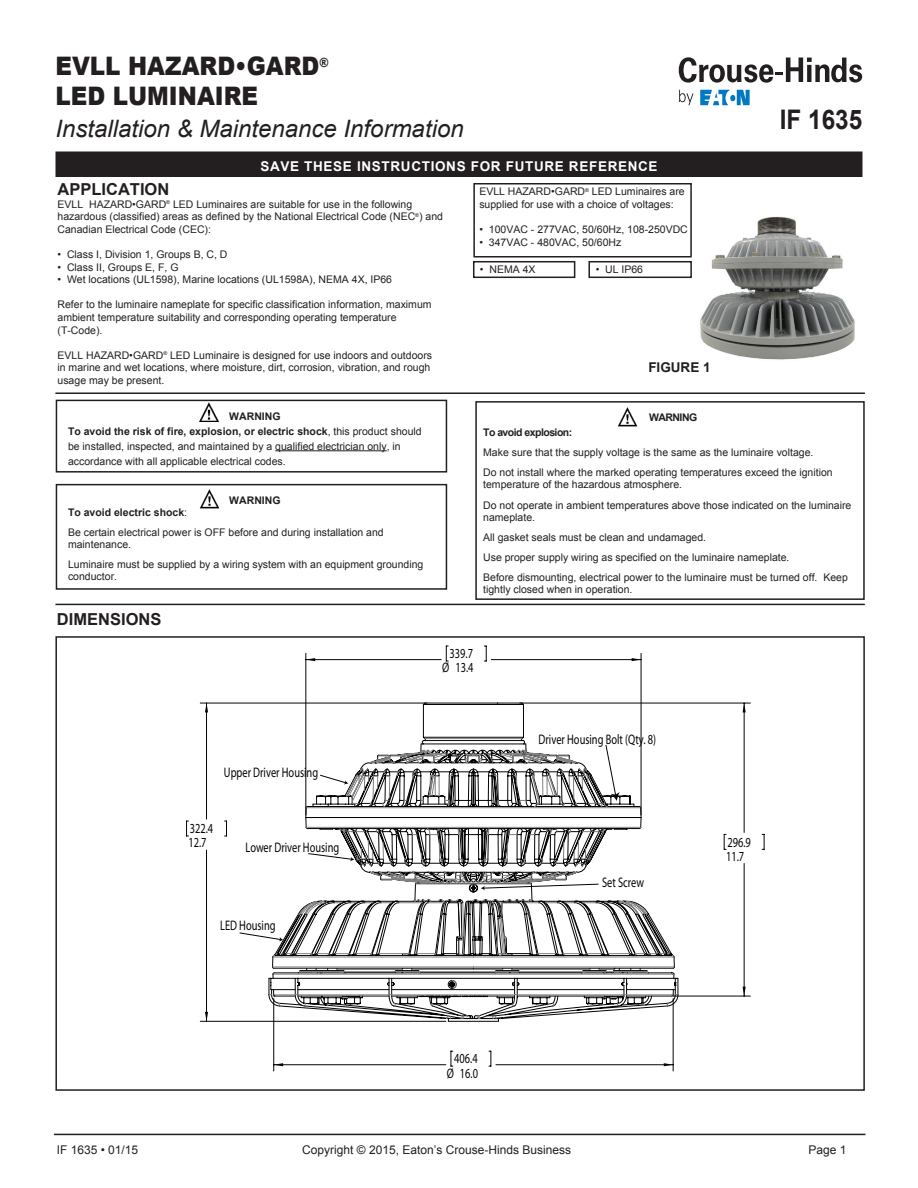
<style>
.page{position:relative;width:918px;height:1188px;background:#fff}
.page>*{position:absolute;margin:0;border:0;box-sizing:border-box;transform-origin:0 0}
.t1{font:700 27px "Arial";color:#231f20;scale:.9 1}
.t2{font:900 25.5px/30px "Arial";color:#231f20;scale:.9 1}
.t3{font:italic 24px "Arial";color:#231f20}
.t4{font:700 16.5px "Arial";color:#231f20}
.t5{font:13.8px/14.1px "Myriad Pro";color:#040503;text-align:center;scale:.75 1}
.t6{font:700 13.5px "Arial";letter-spacing:.05em;color:#fff}
.t7{font:700 13.5px "Arial";color:#231f20}
.t8{font:12px "Arial";color:#231f20}
.t9{font:10.5px/12.6px "Arial";color:#231f20}
.t10{font:700 10.5px "Arial";letter-spacing:-.05em;color:#231f20}
.t11{font:700 10.5px "Arial";color:#231f20}
.s1{font-weight:700}
</style>
<div class="page">
<hr style="left:54px;top:1134px;width:812px;height:1px;background:#231f20">
<div style="left:56px;top:152px;width:806px;height:24px;background:#231f20"></div>
<div style="left:56px;top:152px;width:806px;height:25px;border:2px solid #231f20"></div>
<svg style="left:700px;top:90px;width:50px;height:15px"></svg>
<svg style="left:679px;top:90px;width:14px;height:15px"></svg>
<svg style="left:679px;top:57px;width:183px;height:26px"></svg>
<img style="left:700px;top:216px;width:155px;height:144px">
<hr style="left:55px;top:392px;width:810px;height:2px;background:#231f20">
<div style="left:56px;top:400px;width:391px;height:73px;border:2px solid #231f20"></div>
<hr style="left:275px;top:450px;width:112px;height:1px;background:#231f20">
<img style="left:199px;top:403px;width:20px;height:19px">
<div style="left:56px;top:484px;width:391px;height:106px;border:2px solid #231f20"></div>
<img style="left:200px;top:489px;width:19px;height:19px">
<div style="left:475px;top:401px;width:390px;height:199px;border:2px solid #231f20"></div>
<img style="left:618px;top:407px;width:20px;height:20px">
<div style="left:473px;top:183px;width:219px;height:74px;border:2px solid #231f20"></div>
<div style="left:473px;top:261px;width:102px;height:17px;border:2px solid #231f20"></div>
<div style="left:588px;top:261px;width:104px;height:17px;border:2px solid #231f20"></div>
<hr style="left:55px;top:604px;width:810px;height:1px;background:#231f20">
<svg style="left:274px;top:977px;width:404px;height:42px"></svg>
<svg style="left:664px;top:1063px;width:9px;height:3px"></svg>
<svg style="left:274px;top:1063px;width:9px;height:3px"></svg>
<svg style="left:451px;top:1051px;width:2px;height:16px"></svg>
<svg style="left:489px;top:1051px;width:3px;height:16px"></svg>
<hr style="left:673px;top:999px;width:1px;height:72px;background:#040503">
<hr style="left:273px;top:999px;width:1px;height:72px;background:#040503">
<hr style="left:496px;top:1064px;width:177px;height:1px;background:#040503">
<hr style="left:274px;top:1064px;width:172px;height:1px;background:#040503">
<svg style="left:743px;top:704px;width:3px;height:8px"></svg>
<svg style="left:743px;top:987px;width:3px;height:9px"></svg>
<svg style="left:724px;top:834px;width:2px;height:16px"></svg>
<svg style="left:762px;top:834px;width:3px;height:16px"></svg>
<hr style="left:520px;top:703px;width:230px;height:1px;background:#040503">
<hr style="left:674px;top:996px;width:76px;height:1px;background:#040503">
<hr style="left:744px;top:703px;width:1px;height:129px;background:#040503">
<hr style="left:744px;top:863px;width:1px;height:133px;background:#040503">
<svg style="left:307px;top:658px;width:8px;height:3px"></svg>
<svg style="left:632px;top:658px;width:9px;height:3px"></svg>
<svg style="left:446px;top:646px;width:2px;height:16px"></svg>
<svg style="left:484px;top:646px;width:3px;height:16px"></svg>
<hr style="left:306px;top:653px;width:1px;height:162px;background:#040503">
<hr style="left:641px;top:653px;width:1px;height:162px;background:#040503">
<hr style="left:306px;top:659px;width:135px;height:1px;background:#040503">
<hr style="left:491px;top:659px;width:150px;height:1px;background:#040503">
<svg style="left:205px;top:706px;width:3px;height:6px"></svg>
<svg style="left:205px;top:1012px;width:3px;height:9px"></svg>
<svg style="left:186px;top:821px;width:2px;height:16px"></svg>
<svg style="left:225px;top:821px;width:2px;height:16px"></svg>
<hr style="left:200px;top:703px;width:227px;height:1px;background:#040503">
<hr style="left:200px;top:1021px;width:246px;height:1px;background:#040503">
<hr style="left:206px;top:703px;width:1px;height:116px;background:#040503">
<hr style="left:206px;top:850px;width:1px;height:171px;background:#040503">
<svg style="left:239px;top:703px;width:436px;height:302px"></svg>
<div style="left:55px;top:636px;width:810px;height:455px;border:2px solid #231f20"></div>
<h2 class="t2" style="left:56px;top:50px;width:305px">EVLL HAZARD•GARD<sup>®<br></sup>LED LUMINAIRE</h2>
<h3 class="t3" style="left:56px;top:113px;width:410px">Installation &amp; Maintenance Information</h3>
<p class="t6" style="left:260px;top:157px;width:399px">SAVE THESE INSTRUCTIONS FOR FUTURE REFERENCE</p>
<h1 class="t1" style="left:780px;top:102px;width:93px">IF 1635</h1>
<h3 class="t4" style="left:58px;top:178px;width:113px">APPLICATION</h3>
<p class="t9" style="left:58px;top:198px;width:387px">EVLL HAZARD•GARD<sup>®</sup> LED Luminaires are suitable for use in the following hazardous (classified) areas as defined by the National Electrical Code (NEC<sup>®</sup>) and<br>Canadian Electrical Code (CEC):</p>
<p class="t9" style="left:58px;top:248px;width:171px">• Class I, Division 1, Groups B, C, D</p>
<p class="t9" style="left:58px;top:261px;width:122px">• Class II, Groups E, F, G</p>
<p class="t9" style="left:58px;top:273px;width:336px">• Wet locations (UL1598), Marine locations (UL1598A), NEMA 4X, IP66</p>
<p class="t9" style="left:58px;top:299px;width:376px">Refer to the luminaire nameplate for specific classification information, maximum ambient temperature suitability and corresponding operating temperature (T-Code).</p>
<p class="t9" style="left:58px;top:349px;width:376px">EVLL HAZARD•GARD<sup>®</sup> LED Luminaire is designed for use indoors and outdoors in marine and wet locations, where moisture, dirt, corrosion, vibration, and rough usage may be present.</p>
<p class="t7" style="left:648px;top:358px;width:64px">FIGURE 1</p>
<p class="t9" style="left:68px;top:409px;width:355px;line-height:15px;text-indent:161px"><span class="s1">WARNING<br>To avoid the risk of fire, explosion, or electric shock</span>, this product should be installed, inspected, and maintained by a qualified electrician only, in accordance with all applicable electrical codes.</p>
<p class="t11" style="left:229px;top:493px;width:53px">WARNING</p>
<p class="t9" style="left:68px;top:502px;width:317px;line-height:20.1px"><span class="s1">To avoid electric shock</span>:<br>Be certain electrical power is OFF before and during installation and</p>
<p class="t9" style="left:68px;top:534px;width:357px;line-height:20.1px">maintenance.<br>Luminaire must be supplied by a wiring system with an equipment grounding</p>
<p class="t9" style="left:68px;top:570px;width:51px">conductor.</p>
<p class="t9" style="left:479px;top:185px;width:207px">EVLL HAZARD•GARD<sup>®</sup> LED Luminaires are supplied for use with a choice of voltages:</p>
<p class="t9" style="left:479px;top:223px;width:210px">• 100VAC - 277VAC, 50/60Hz, 108-250VDC</p>
<p class="t9" style="left:479px;top:236px;width:143px">• 347VAC - 480VAC, 50/60Hz</p>
<p class="t9" style="left:480px;top:263px;width:57px">• NEMA 4X</p>
<p class="t9" style="left:596px;top:263px;width:49px">• UL IP66</p>
<p class="t10" style="left:649px;top:411px;width:50px">WARNING</p>
<p class="t10" style="left:483px;top:426px;width:91px">To avoid explosion:</p>
<p class="t9" style="left:483px;top:443px;width:351px;line-height:20.1px">Make sure that the supply voltage is the same as the luminaire voltage.<br>Do not install where the marked operating temperatures exceed the ignition</p>
<p class="t9" style="left:483px;top:475px;width:370px;line-height:20.1px">temperature of the hazardous atmosphere.<br>Do not operate in ambient temperatures above those indicated on the luminaire</p>
<p class="t9" style="left:483px;top:507px;width:366px;line-height:20.1px">nameplate.<br>All gasket seals must be clean and undamaged.<br>Use proper supply wiring as specified on the luminaire nameplate.<br>Before dismounting, electrical power to the luminaire must be turned off. Keep</p>
<p class="t9" style="left:483px;top:583px;width:151px">tightly closed when in operation.</p>
<h3 class="t4" style="left:57px;top:608px;width:106px">DIMENSIONS</h3>
<h3 class="t5" style="left:224px;top:765px;width:127px">Upper Driver Housing</h3>
<h3 class="t5" style="left:188px;top:821px;width:35px;text-align:left">322.4<br>12.7</h3>
<h3 class="t5" style="left:246px;top:840px;width:126px">Lower Driver Housing</h3>
<h3 class="t5" style="left:220px;top:918px;width:75px">LED Housing</h3>
<h3 class="t5" style="left:442px;top:646px;width:43px">339.7<br>Ø 13.4</h3>
<h3 class="t5" style="left:539px;top:732px;width:158px">Driver Housing Bolt (Qty. 8)</h3>
<h3 class="t5" style="left:602px;top:875px;width:58px">Set Screw</h3>
<h3 class="t5" style="left:447px;top:1052px;width:43px">406.4<br>Ø 16.0</h3>
<h3 class="t5" style="left:726px;top:835px;width:35px;text-align:left">296.9<br>11.7</h3>
<p class="t8" style="left:57px;top:1142px;width:83px">IF 1635 • 01/15</p>
<p class="t8" style="left:302px;top:1142px;width:270px">Copyright © 2015, Eaton’s Crouse-Hinds Business</p>
<p class="t8" style="left:808px;top:1142px;width:40px">Page 1</p>
</div>
